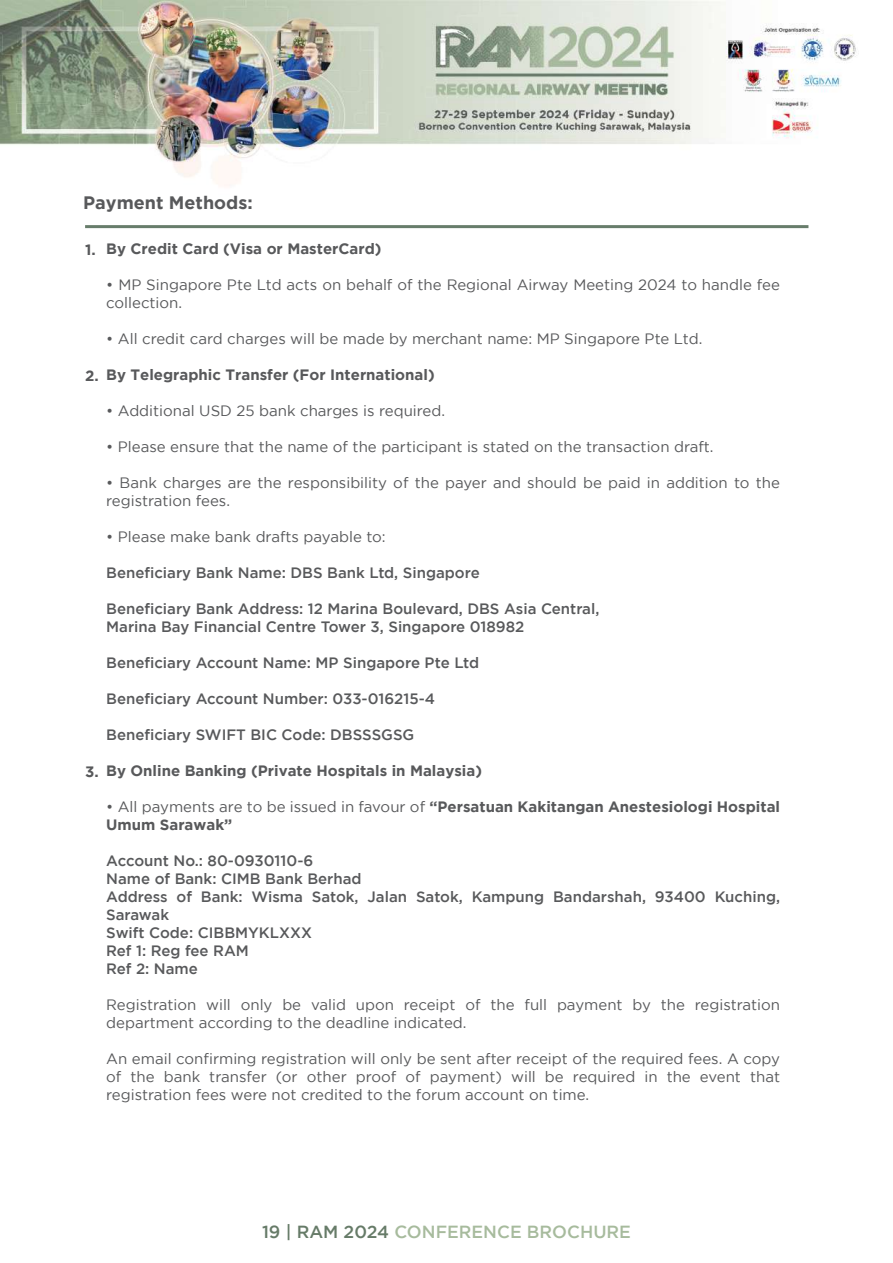
<style>
.page{position:relative;width:893px;height:1263px;background:#fff}
.page>*{position:absolute;margin:0;border:0;box-sizing:border-box;transform-origin:0 0}
.t1{font:700 18px "Gotham";color:#58595b}
.t2{font:500 17.55px "Gotham";color:#a7bb9d}
.t3{font:15px/18px "Gotham";color:#58595b}
.t4{font:500 15px/18px "Gotham";color:#58595b}
.t5{font:700 15px/18px "Gotham";color:#58595b}
.s1{font-weight:400}
.s2{color:#667b68}
</style>
<div class="page">
<img style="left:0;top:0;width:856px;height:229px">
<hr style="left:85px;top:225px;width:723px;height:3px;background:#677d6b">
<p class="t1" style="left:83px;top:193px;width:171px">Payment Methods:</p>
<p class="t5" style="left:85px;top:240px;width:12px">1.</p>
<p class="t5" style="left:106px;top:240px;width:277px">By Credit Card (Visa or MasterCard)</p>
<p class="t3" style="left:106px;top:276px;width:675px">• MP Singapore Pte Ltd acts on behalf of the Regional Airway Meeting 2024 to handle fee collection.</p>
<p class="t3" style="left:106px;top:330px;width:598px">• All credit card charges will be made by merchant name: MP Singapore Pte Ltd.</p>
<p class="t5" style="left:106px;top:366px;width:330px">By Telegraphic Transfer (For International)</p>
<p class="t3" style="left:106px;top:402px;width:340px">• Additional USD 25 bank charges is required.</p>
<p class="t3" style="left:106px;top:438px;width:609px">• Please ensure that the name of the participant is stated on the transaction draft.</p>
<p class="t3" style="left:106px;top:474px;width:675px">• Bank charges are the responsibility of the payer and should be paid in addition to the registration fees.</p>
<p class="t3" style="left:106px;top:528px;width:281px">• Please make bank drafts payable to:</p>
<p class="t4" style="left:106px;top:564px;width:375px">Beneficiary Bank Name: DBS Bank Ltd, Singapore</p>
<p class="t4" style="left:106px;top:600px;width:495px">Beneficiary Bank Address: 12 Marina Boulevard, DBS Asia Central,<br>Marina Bay Financial Centre Tower 3, Singapore 018982</p>
<p class="t4" style="left:106px;top:654px;width:375px">Beneficiary Account Name: MP Singapore Pte Ltd</p>
<p class="t4" style="left:106px;top:690px;width:330px">Beneficiary Account Number: 033-016215-4</p>
<p class="t4" style="left:106px;top:726px;width:310px">Beneficiary SWIFT BIC Code: DBSSSGSG</p>
<p class="t5" style="left:106px;top:762px;width:377px">By Online Banking (Private Hospitals in Malaysia)</p>
<p class="t5" style="left:106px;top:798px;width:675px"><span class="s1">• All payments are to be issued in favour of</span> “Persatuan Kakitangan Anestesiologi Hospital<br>Umum Sarawak”</p>
<p class="t4" style="left:106px;top:852px;width:675px">Account No.: 80-0930110-6<br>Name of Bank: CIMB Bank Berhad<br>Address of Bank: Wisma Satok, Jalan Satok, Kampung Bandarshah, 93400 Kuching,<br>Sarawak<br>Swift Code: CIBBMYKLXXX<br>Ref 1: Reg fee RAM<br>Ref 2: Name</p>
<p class="t3" style="left:106px;top:996px;width:675px">Registration will only be valid upon receipt of the full payment by the registration department according to the deadline indicated.</p>
<p class="t3" style="left:106px;top:1050px;width:675px;text-align:justify">An email confirming registration will only be sent after receipt of the required fees. A copy of the bank transfer (or other proof of payment) will be required in the event that registration fees were not credited to the forum account on time.</p>
<p class="t5" style="left:85px;top:366px;width:15px">2.</p>
<p class="t5" style="left:85px;top:762px;width:15px">3.</p>
<p class="t2" style="left:262px;top:1222px;width:370px"><span class="s2">19 | RAM 2024</span> CONFERENCE BROCHURE</p>
</div>
